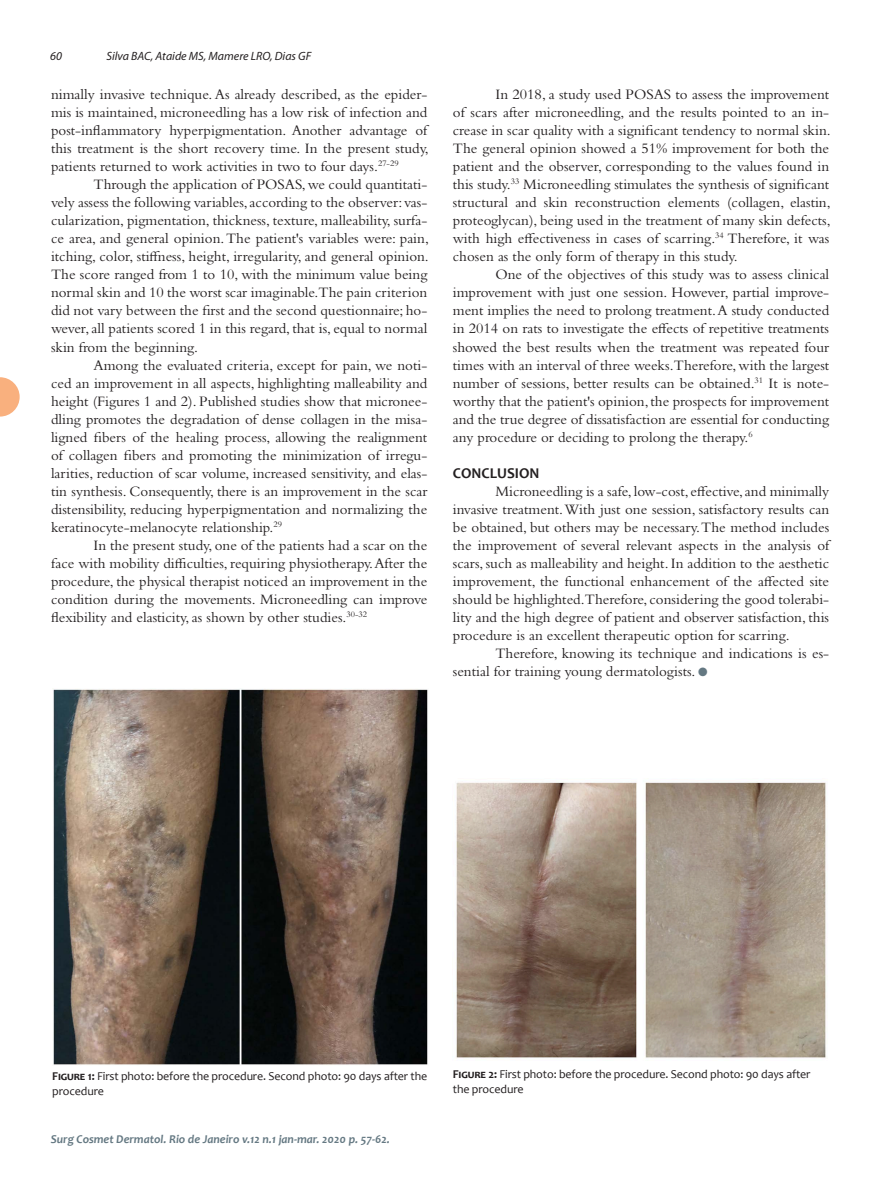
<style>
.page{position:relative;width:893px;height:1191px;background:#fff}
.page>*{position:absolute;margin:0;border:0;box-sizing:border-box;transform-origin:0 0}
.t1{font:15px/18px "Bembo Std";color:#231f20;text-align:justify}
.t2{font:700 15px "Candara";color:#231f20}
.t3{font:12px/15px "Candara";letter-spacing:-.01em;color:#231f20}
.t4{font:italic 700 12px "Candara";color:#647882}
.t5{font:italic 12px "Myriad Pro";color:#231f20}
.s1{color:#647882}
.s2{font-weight:700}
</style>
<div class="page">
<svg style="left:0;top:377px;width:20px;height:39px"></svg>
<img style="left:53px;top:689px;width:375px;height:376px">
<img style="left:456px;top:782px;width:370px;height:276px">
<p class="t5" style="left:50px;top:50px;width:13px">60</p>
<p class="t5" style="left:106px;top:50px;width:206px">Silva BAC, Ataide MS, Mamere LRO, Dias GF</p>
<p class="t1" style="left:51px;top:85px;width:379px">nimally invasive technique. As already described, as the epider&shy;mis is maintained, microneedling has a low risk of infection and post-inflammatory hyperpigmentation. Another advantage of this treatment is the short recovery time. In the present study, patients returned to work activities in two to four days.<sup>27-29</sup></p>
<p class="t1" style="left:51px;top:175px;width:379px;text-indent:43px">Through the application of POSAS, we could quantitati&shy;vely assess the following variables, according to the observer: vas&shy;cularization, pigmentation, thickness, texture, malleability, surfa&shy;ce area, and general opinion. The patient's variables were: pain, itching, color, stiffness, height, irregularity, and general opinion.<br>The score ranged from 1 to 10, with the minimum value being normal skin and 10 the worst scar imaginable.The pain criterion did not vary between the first and the second questionnaire; ho&shy;wever, all patients scored 1 in this regard, that is, equal to normal skin from the beginning.</p>
<p class="t1" style="left:51px;top:355px;width:378px;text-indent:43px">Among the evaluated criteria, except for pain, we noti&shy;ced an improvement in all aspects, highlighting malleability and height (Figures 1 and 2). Published studies show that micronee&shy;dling promotes the degradation of dense collagen in the misa&shy;ligned fibers of the healing process, allowing the realignment of collagen fibers and promoting the minimization of irregu&shy;larities, reduction of scar volume, increased sensitivity, and elas&shy;tin synthesis. Consequently, there is an improvement in the scar distensibility, reducing hyperpigmentation and normalizing the keratinocyte-melanocyte relationship.<sup>29</sup></p>
<p class="t1" style="left:51px;top:535px;width:378px;text-indent:43px">In the present study, one of the patients had a scar on the face with mobility difficulties, requiring physiotherapy. After the procedure, the physical therapist noticed an improvement in the condition during the movements. Microneedling can improve flexibility and elasticity, as shown by other studies.<sup>30-32</sup></p>
<p class="t1" style="left:453px;top:85px;width:379px;text-indent:43px">In 2018, a study used POSAS to assess the improvement of scars after microneedling, and the results pointed to an in&shy;crease in scar quality with a significant tendency to normal skin.<br>The general opinion showed a 51% improvement for both the patient and the observer, corresponding to the values found in this study.<sup>33</sup> Microneedling stimulates the synthesis of significant structural and skin reconstruction elements (collagen, elastin, proteoglycan), being used in the treatment of many skin defects, with high effectiveness in cases of scarring.<sup>34</sup> Therefore, it was chosen as the only form of therapy in this study.</p>
<p class="t1" style="left:453px;top:265px;width:378px;text-indent:43px">One of the objectives of this study was to assess clinical improvement with just one session. However, partial improve&shy;ment implies the need to prolong treatment. A study conducted in 2014 on rats to investigate the effects of repetitive treatments showed the best results when the treatment was repeated four times with an interval of three weeks.Therefore, with the largest number of sessions, better results can be obtained.<sup>31</sup> It is note&shy;worthy that the patient's opinion, the prospects for improvement and the true degree of dissatisfaction are essential for conducting any procedure or deciding to prolong the therapy.<sup>6</sup></p>
<p class="t2" style="left:453px;top:463px;width:88px">CONCLUSION</p>
<p class="t1" style="left:453px;top:481px;width:378px;text-indent:43px">Microneedling is a safe, low-cost, effective, and minimally invasive treatment. With just one session, satisfactory results can be obtained, but others may be necessary. The method includes the improvement of several relevant aspects in the analysis of scars, such as malleability and height. In addition to the aesthetic improvement, the functional enhancement of the affected site should be highlighted.Therefore, considering the good tolerabi&shy;lity and the high degree of patient and observer satisfaction, this procedure is an excellent therapeutic option for scarring.</p>
<p class="t1" style="left:453px;top:643px;width:378px;text-indent:43px">Therefore, knowing its technique and indications is es&shy;sential for training young dermatologists. <span class="s1">●</span></p>
<p class="t3" style="left:52px;top:1068px;width:377px"><span class="s2">Figure 1:</span> First photo: before the procedure. Second photo: 90 days after the procedure</p>
<p class="t3" style="left:453px;top:1066px;width:359px"><span class="s2">Figure 2:</span> First photo: before the procedure. Second photo: 90 days after the procedure</p>
<p class="t4" style="left:51px;top:1131px;width:340px">Surg Cosmet Dermatol. Rio de Janeiro v.12 n.1 jan-mar. 2020 p. 57-62.</p>
</div>
